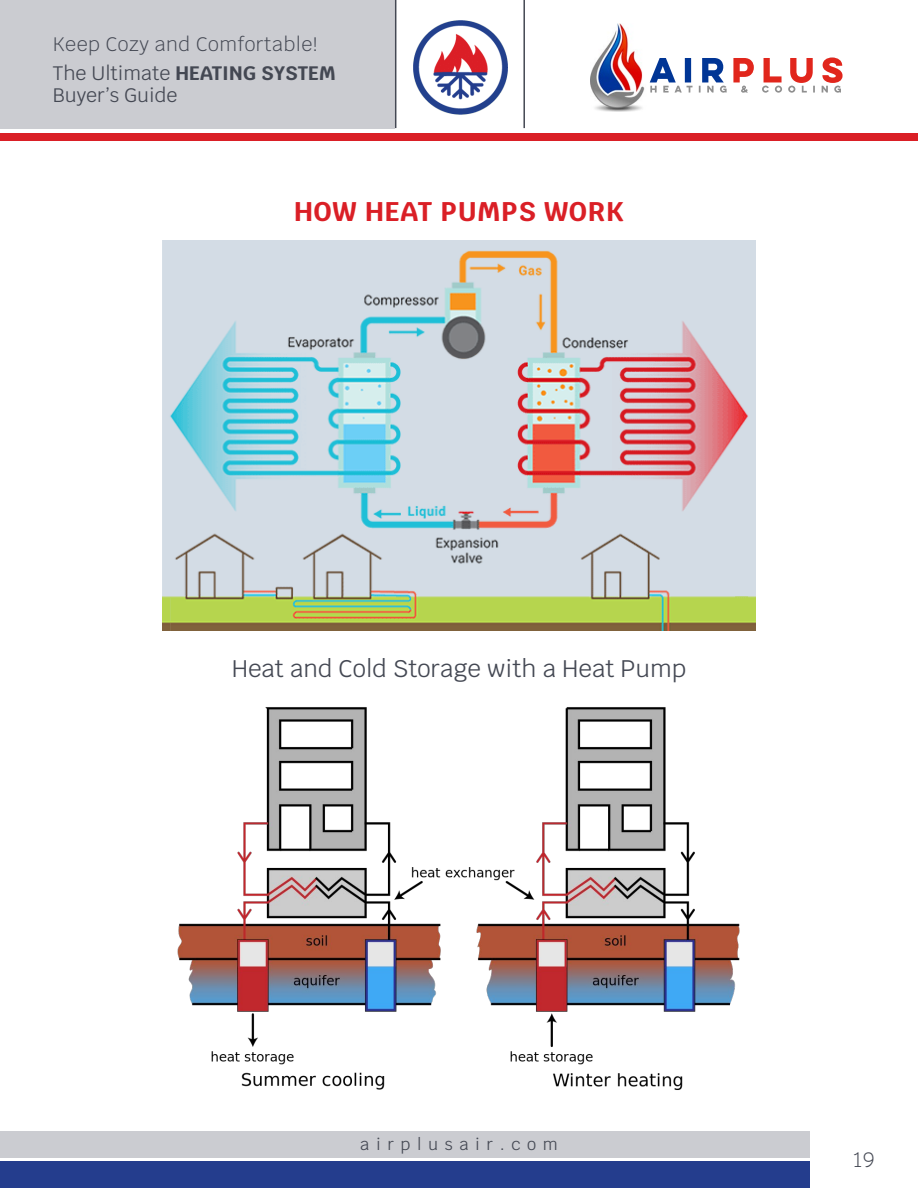
<style>
.page{position:relative;width:918px;height:1188px;background:#fff}
.page>*{position:absolute;margin:0;border:0;box-sizing:border-box;transform-origin:0 0}
.t1{font:700 27px "Krub";letter-spacing:.025em;color:#da1f26}
.t2{font:24px "Krub";color:#444853}
.t3{font:300 21px "Krub";color:#444853}
.t4{font:300 19.5px/29.2px "Krub";letter-spacing:.025em;color:#444853}
.t5{font:19.5px "Krub";color:#444853}
.t6{font:16.5px "Krub";letter-spacing:.4em;color:#444853}
.s1{font-weight:400}
.s2{font-weight:700}
</style>
<div class="page">
<img style="left:591px;top:23px;width:248px;height:89px">
<img style="left:650px;top:58px;width:193px;height:25px">
<img style="left:650px;top:86px;width:191px;height:7px">
<div style="left:0;top:133px;width:918px;height:7px;background:#da1f26"></div>
<div style="left:0;top:1162px;width:810px;height:26px;background:#243d8d"></div>
<div style="left:0;top:1132px;width:810px;height:26px;background:#cbccd1"></div>
<div style="left:0;top:0;width:395px;height:128px;background:#cbccd1"></div>
<img style="left:413px;top:20px;width:95px;height:95px">
<hr style="left:523px;top:0;width:2px;height:128px;background:#444853">
<hr style="left:395px;top:0;width:1px;height:128px;background:#444853">
<img style="left:162px;top:240px;width:594px;height:391px">
<img style="left:177px;top:707px;width:563px;height:383px">
<p class="t4" style="left:53px;top:29px;width:284px">Keep Cozy and Comfortable!<br><span class="s1">The Ultimate</span> <span class="s2">HEATING SYSTEM</span></p>
<p class="t5" style="left:53px;top:79px;width:126px">Buyer’s Guide</p>
<h1 class="t1" style="left:294px;top:196px;width:331px">HOW HEAT PUMPS WORK</h1>
<p class="t2" style="left:232px;top:648px;width:456px">Heat and Cold Storage with a Heat Pump</p>
<p class="t6" style="left:360px;top:1130px;width:199px">airplusair.com</p>
<p class="t3" style="left:853px;top:1142px;width:23px">19</p>
</div>
